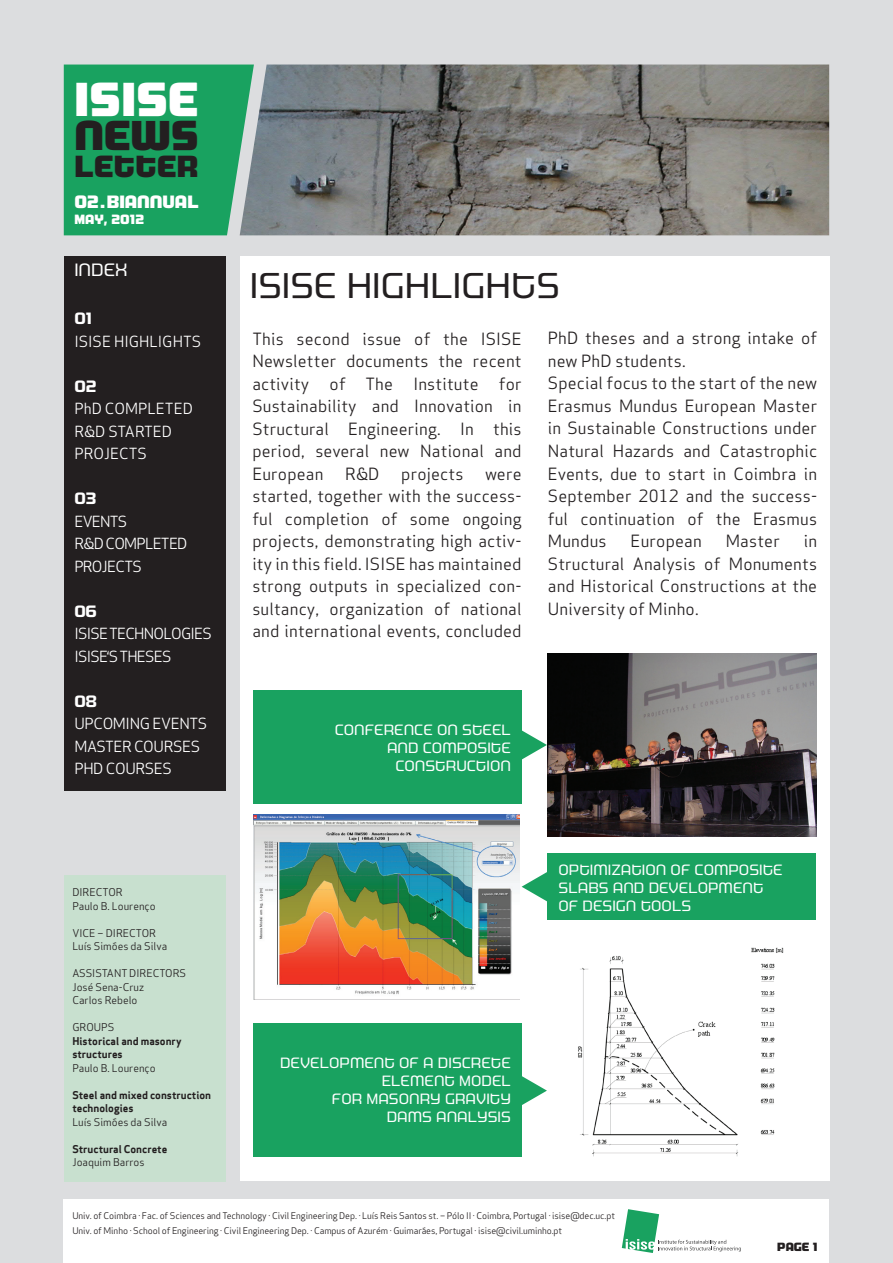
<style>
.page{position:relative;width:893px;height:1263px;background:#dcdddf}
.page>*{position:absolute;margin:0;border:0;box-sizing:border-box;transform-origin:0 0}
.t1{font:800 48px "Morgan Bg";letter-spacing:.01em;color:#fff}
.t2{font:800 42px "Morgan Bg";color:#231f20}
.t3{font:36px "Morgan Bg";color:#231f20}
.t4{font:800 30.75px "Morgan Bg";letter-spacing:.015em;color:#231f20}
.t5{font:800 18px "Morgan Bg";color:#fff}
.t6{font:18px "Morgan Bg";color:#fff}
.t7{font:16.5px/22.5px "Apex Sans Book T";letter-spacing:.01em;color:#231f20;text-align:justify}
.t8{font:700 16.5px "Morgan Bg";color:#fff}
.t9{font:15px/18px "Morgan Bg";color:#fff;text-align:right}
.t10{font:15px/22.5px "Apex Sans Book T";color:#fff}
.t11{font:15px/22.5px "Apex Sans Book C";letter-spacing:-.025em;color:#fff}
.t12{font:15px/22.5px "Apex Sans Book T";letter-spacing:-.05em;color:#fff}
.t13{font:800 13.5px "Morgan Bg";color:#fff}
.t14{font:800 12px "Morgan Bg";color:#231f20}
.t15{font:10.5px/13.5px "Apex Sans Book T";color:#231f20}
.t16{font:10.5px/13.5px "Apex Sans Bold T";color:#231f20}
.t17{font:9px/15px "Apex Sans Book T";letter-spacing:-.01em;color:#231f20}
</style>
<div class="page">
<div style="left:240px;top:257px;width:589px;height:924px;background:#fff"></div>
<img style="left:253px;top:814px;width:267px;height:185px">
<div style="left:64px;top:1199px;width:765px;height:64px;background:#fff"></div>
<svg style="left:622px;top:1209px;width:119px;height:44px"></svg>
<img style="left:254px;top:65px;width:575px;height:170px">
<svg style="left:64px;top:65px;width:190px;height:170px;background:#24a467"></svg>
<div style="left:64px;top:256px;width:161px;height:535px;background:#231f20"></div>
<div style="left:64px;top:875px;width:161px;height:306px;background:#c8e0cf"></div>
<img style="left:578px;top:947px;width:206px;height:210px">
<div style="left:253px;top:1023px;width:269px;height:134px;background:#19a260"></div>
<div style="left:547px;top:853px;width:269px;height:67px;background:#19a260"></div>
<svg style="left:522px;top:872px;width:25px;height:30px"></svg>
<svg style="left:522px;top:1076px;width:25px;height:29px"></svg>
<img style="left:547px;top:653px;width:269px;height:184px">
<div style="left:253px;top:691px;width:269px;height:113px;background:#19a260"></div>
<svg style="left:522px;top:730px;width:25px;height:30px"></svg>
<h1 class="t1" style="left:74px;top:72px;width:126px">ISISE</h1>
<h2 class="t2" style="left:74px;top:112px;width:126px">NEWS</h2>
<h3 class="t4" style="left:74px;top:149px;width:126px">LETTER</h3>
<p class="t5" style="left:74px;top:191px;width:126px">02 . BIANNUAL</p>
<p class="t13" style="left:74px;top:211px;width:71px">MAY, 2012</p>
<p class="t6" style="left:74px;top:259px;width:55px">INDEX</p>
<p class="t8" style="left:74px;top:309px;width:19px">01</p>
<p class="t10" style="left:74px;top:330px;width:128px">ISISE HIGHLIGHTS</p>
<p class="t8" style="left:74px;top:376px;width:24px">02</p>
<p class="t10" style="left:74px;top:397px;width:120px">PhD COMPLETED<br>R&amp;D STARTED<br>PROJECTS</p>
<p class="t8" style="left:74px;top:489px;width:24px">03</p>
<p class="t10" style="left:74px;top:510px;width:41px">Events<br>R&amp;D completed projects</p>
<p class="t8" style="left:74px;top:601px;width:24px">06</p>
<p class="t12" style="left:74px;top:622px;width:63px">ISISE Technologies<br>ISISE‘s Theses</p>
<p class="t8" style="left:74px;top:691px;width:24px">08</p>
<p class="t11" style="left:74px;top:712px;width:134px">UPCOMING EVENTS<br>MASTER COU RSES<br>PHD COURSES</p>
<p class="t15" style="left:72px;top:885px;width:85px">DIRECTOR<br>Paulo B. Lourenço</p>
<p class="t15" style="left:72px;top:926px;width:96px">VICE – DIRECTOR<br>Luís Simões da Silva</p>
<p class="t15" style="left:72px;top:966px;width:115px">ASSISTANT DIRECTORS<br>José Sena-Cruz<br>Carlos Rebelo</p>
<p class="t15" style="left:72px;top:1020px;width:43px">GROUPS</p>
<p class="t16" style="left:72px;top:1034px;width:111px">Historical and masonry structures</p>
<p class="t15" style="left:72px;top:1061px;width:85px">Paulo B. Lourenço</p>
<p class="t16" style="left:72px;top:1088px;width:140px">Steel and mixed construction technologies</p>
<p class="t15" style="left:72px;top:1115px;width:96px">Luís Simões da Silva</p>
<p class="t16" style="left:72px;top:1142px;width:96px">Structural Concrete</p>
<p class="t15" style="left:72px;top:1155px;width:74px">Joaquim Barros</p>
<h3 class="t3" style="left:250px;top:265px;width:312px">ISISE HIGHLIGHTS</h3>
<p class="t7" style="left:252px;top:327px;width:271px">This second issue of the ISISE Newsletter documents the recent activity of The Institute for Sustainability and Innovation in Structural Engineering. In this period, several new National and European</p>
<p class="t7" style="left:548px;top:327px;width:271px;text-align:left">PhD theses and a strong intake of new PhD students.<br>Special focus to the start of the new<br>Erasmus Mundus European Master in Sustainable Constructions under<br>Natural Hazards and Catastrophic<br>Events, due to start in Coimbra in<br>September 2012 and the success&shy;ful continuation of the Erasmus<br>Mundus</p>
<p class="t7" style="left:345px;top:462px;width:36px">R&amp;D</p>
<p class="t7" style="left:401px;top:462px;width:64px">projects</p>
<p class="t7" style="left:252px;top:462px;width:271px;text-indent:233px">were started, together with the success&shy;ful completion of some ongoing projects, demonstrating high activ&shy;ity in this field. ISISE has maintained strong outputs in specialized con&shy;sultancy, organization of national and international events, concluded</p>
<p class="t7" style="left:631px;top:530px;width:73px">European</p>
<p class="t7" style="left:726px;top:530px;width:56px">Master</p>
<p class="t7" style="left:548px;top:530px;width:271px;text-indent:256px">in Structural Analysis of Monuments and Historical Constructions at the University of Minho.</p>
<p class="t9" style="left:335px;top:720px;width:178px">CONFERENCE ON STEEL<br>AND COMPOSITE<br>CONSTRUCTION</p>
<p class="t9" style="left:558px;top:860px;width:226px;text-align:left">OPTIMIZATION OF COMPOSITE<br>SLABS AND DEVELOPMENT<br>OF DESIGN TOOLS</p>
<p class="t9" style="left:280px;top:1053px;width:232px">DEVELOPMENT OF A DISCRETE<br>ELEMENT MODEL<br>FOR MASONRY GRAVITY<br>DAMS ANALYSIS</p>
<p class="t17" style="left:72px;top:1208px;width:544px">Univ. of Coimbra · Fac. of Sciences and Technology · Civil Engineering Dep. · Luís Reis Santos st. – Pólo II · Coimbra, Portugal · isise@dec.uc.pt<br>Univ. of Minho · School of Engineering · Civil Engineering Dep. · Campus of Azurém · Guimarães, Portugal · isise@civil.uminho.pt</p>
<p class="t14" style="left:777px;top:1240px;width:42px">PAGE 1</p>
</div>
